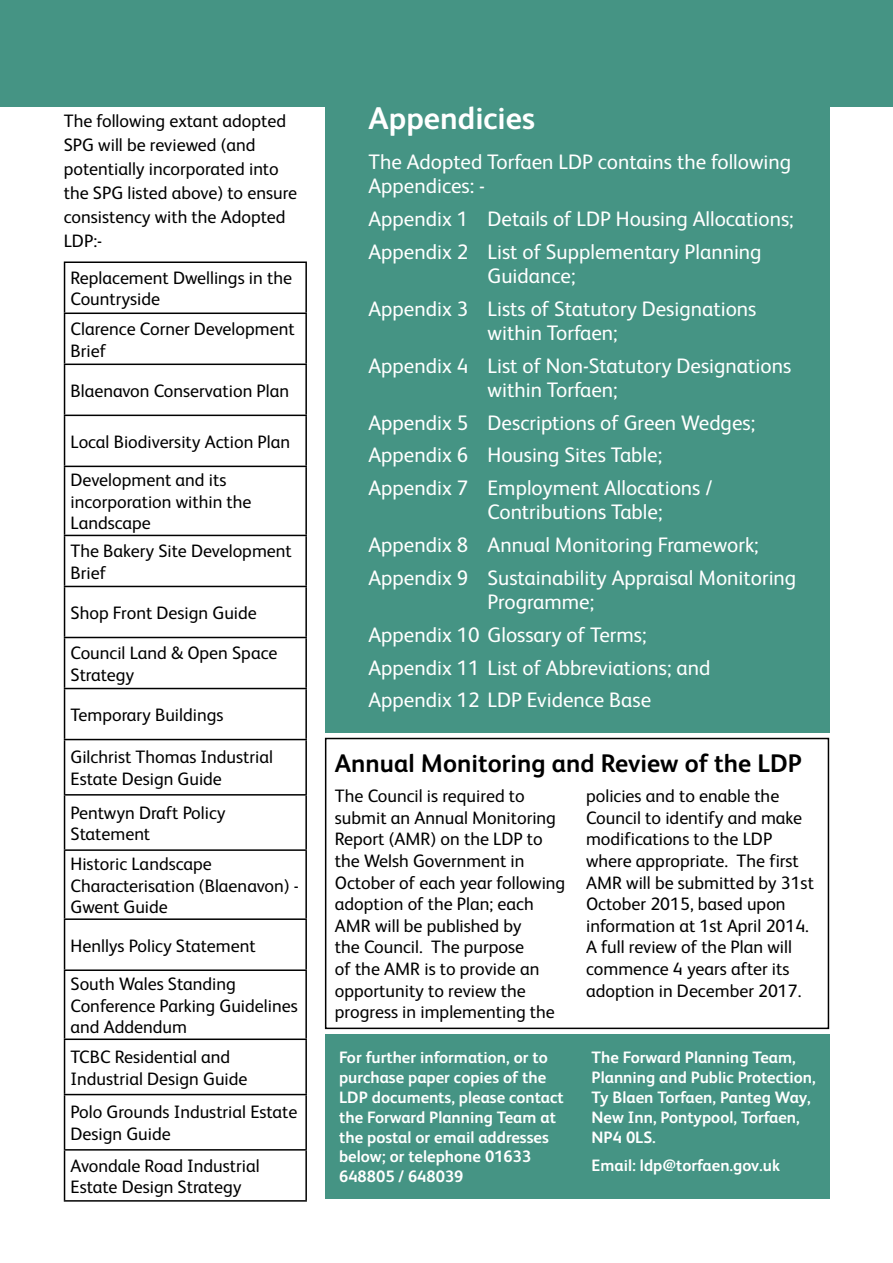
<style>
.page{position:relative;width:893px;height:1263px;background:#fff}
.page>*{position:absolute;margin:0;border:0;box-sizing:border-box;transform-origin:0 0}
.t1{font:700 31.5px "FS Albert";color:#fff}
.t2{font:700 25.5px "FS Albert";color:#000}
.t3{font:21px/32.7px "FS Albert";color:#fff}
.t4{font:18px/21.6px "FS Albert";color:#000}
.t5{font:700 16.5px/19.8px "FS Albert";color:#fff}
</style>
<div class="page">
<div style="left:0;top:0;width:893px;height:106px;background:#459484"></div>
<div style="left:325px;top:64px;width:504px;height:669px;background:#459484"></div>
<hr style="left:64px;top:261px;width:243px;height:2px;background:#000">
<hr style="left:64px;top:263px;width:1px;height:49px;background:#000">
<hr style="left:305px;top:263px;width:2px;height:49px;background:#000">
<hr style="left:64px;top:312px;width:243px;height:2px;background:#000">
<hr style="left:64px;top:314px;width:1px;height:50px;background:#000">
<hr style="left:305px;top:314px;width:2px;height:50px;background:#000">
<hr style="left:64px;top:364px;width:243px;height:1px;background:#000">
<hr style="left:64px;top:365px;width:1px;height:50px;background:#000">
<hr style="left:305px;top:365px;width:2px;height:50px;background:#000">
<hr style="left:64px;top:415px;width:243px;height:1px;background:#000">
<hr style="left:64px;top:416px;width:1px;height:50px;background:#000">
<hr style="left:305px;top:416px;width:2px;height:50px;background:#000">
<hr style="left:64px;top:466px;width:243px;height:1px;background:#000">
<hr style="left:64px;top:467px;width:1px;height:68px;background:#000">
<hr style="left:305px;top:467px;width:2px;height:68px;background:#000">
<hr style="left:64px;top:535px;width:243px;height:1px;background:#000">
<hr style="left:64px;top:536px;width:1px;height:50px;background:#000">
<hr style="left:305px;top:536px;width:2px;height:50px;background:#000">
<hr style="left:64px;top:586px;width:243px;height:1px;background:#000">
<hr style="left:64px;top:587px;width:1px;height:50px;background:#000">
<hr style="left:305px;top:587px;width:2px;height:50px;background:#000">
<hr style="left:64px;top:637px;width:243px;height:1px;background:#000">
<hr style="left:64px;top:638px;width:1px;height:50px;background:#000">
<hr style="left:305px;top:638px;width:2px;height:50px;background:#000">
<hr style="left:64px;top:688px;width:243px;height:1px;background:#000">
<hr style="left:64px;top:689px;width:1px;height:50px;background:#000">
<hr style="left:305px;top:689px;width:2px;height:50px;background:#000">
<hr style="left:64px;top:739px;width:243px;height:1px;background:#000">
<hr style="left:64px;top:740px;width:1px;height:54px;background:#000">
<hr style="left:305px;top:740px;width:2px;height:54px;background:#000">
<hr style="left:64px;top:794px;width:243px;height:1px;background:#000">
<hr style="left:64px;top:795px;width:1px;height:54px;background:#000">
<hr style="left:305px;top:795px;width:2px;height:54px;background:#000">
<hr style="left:64px;top:849px;width:243px;height:2px;background:#000">
<hr style="left:64px;top:851px;width:1px;height:67px;background:#000">
<hr style="left:305px;top:851px;width:2px;height:67px;background:#000">
<hr style="left:64px;top:918px;width:243px;height:2px;background:#000">
<hr style="left:64px;top:920px;width:1px;height:49px;background:#000">
<hr style="left:305px;top:920px;width:2px;height:49px;background:#000">
<hr style="left:64px;top:969px;width:243px;height:2px;background:#000">
<hr style="left:64px;top:971px;width:1px;height:67px;background:#000">
<hr style="left:305px;top:971px;width:2px;height:67px;background:#000">
<hr style="left:64px;top:1038px;width:243px;height:2px;background:#000">
<hr style="left:64px;top:1040px;width:1px;height:54px;background:#000">
<hr style="left:305px;top:1040px;width:2px;height:54px;background:#000">
<hr style="left:64px;top:1094px;width:243px;height:1px;background:#000">
<hr style="left:64px;top:1095px;width:1px;height:54px;background:#000">
<hr style="left:305px;top:1095px;width:2px;height:54px;background:#000">
<hr style="left:64px;top:1149px;width:243px;height:1px;background:#000">
<hr style="left:64px;top:1150px;width:1px;height:50px;background:#000">
<hr style="left:305px;top:1150px;width:2px;height:50px;background:#000">
<hr style="left:64px;top:1200px;width:243px;height:1px;background:#000">
<div style="left:325px;top:738px;width:504px;height:291px;border:2px solid #000"></div>
<div style="left:325px;top:1035px;width:504px;height:164px;background:#459484"></div>
<p class="t4" style="left:64px;top:109px;width:235px;line-height:24px">The following extant adopted<br>SPG will be reviewed (and potentially incorporated into the SPG listed above) to ensure consistency with the Adopted<br>LDP:-</p>
<p class="t4" style="left:71px;top:267px;width:223px">Replacement Dwellings in the<br>Countryside</p>
<p class="t4" style="left:71px;top:318px;width:226px">Clarence Corner Development<br>Brief</p>
<p class="t4" style="left:71px;top:380px;width:220px">Blaenavon Conservation Plan</p>
<p class="t4" style="left:71px;top:422px;width:221px;line-height:38.4px">Local Biodiversity Action Plan<br>Development and its</p>
<p class="t4" style="left:71px;top:491px;width:183px">incorporation within the<br>Landscape</p>
<p class="t4" style="left:71px;top:540px;width:223px">The Bakery Site Development<br>Brief</p>
<p class="t4" style="left:71px;top:602px;width:188px">Shop Front Design Guide</p>
<p class="t4" style="left:71px;top:642px;width:208px">Council Land &amp; Open Space<br>Strategy</p>
<p class="t4" style="left:71px;top:704px;width:155px">Temporary Buildings</p>
<p class="t4" style="left:71px;top:746px;width:204px">Gilchrist Thomas Industrial<br>Estate Design Guide</p>
<p class="t4" style="left:71px;top:802px;width:157px">Pentwyn Draft Policy<br>Statement</p>
<p class="t4" style="left:71px;top:853px;width:230px">Historic Landscape<br>Characterisation (Blaenavon) -<br>Gwent Guide</p>
<p class="t4" style="left:71px;top:926px;width:187px;line-height:38.4px">Henllys Policy Statement<br>South Wales Standing</p>
<p class="t4" style="left:71px;top:995px;width:229px">Conference Parking Guidelines and Addendum</p>
<p class="t4" style="left:71px;top:1046px;width:178px">TCBC Residential and<br>Industrial Design Guide</p>
<p class="t4" style="left:71px;top:1101px;width:228px">Polo Grounds Industrial Estate<br>Design Guide</p>
<p class="t4" style="left:71px;top:1154px;width:191px">Avondale Road Industrial<br>Estate Design Strategy</p>
<h1 class="t1" style="left:369px;top:100px;width:168px">Appendicies</h1>
<p class="t3" style="left:369px;top:150px;width:424px;line-height:24.2px">The Adopted Torfaen LDP contains the following<br>Appendices: -</p>
<p class="t3" style="left:369px;top:203px;width:427px">Appendix 1 Details of LDP Housing Allocations;<br>Appendix 2 List of Supplementary Planning</p>
<p class="t3" style="left:369px;top:259px;width:389px;text-indent:119px">Guidance;<br>Appendix 3 Lists of Statutory Designations</p>
<p class="t3" style="left:369px;top:316px;width:424px;text-indent:119px">within Torfaen;<br>Appendix 4 List of Non-Statutory Designations</p>
<p class="t3" style="left:369px;top:373px;width:388px;text-indent:119px">within Torfaen;<br>Appendix 5 Descriptions of Green Wedges;<br>Appendix 6 Housing Sites Table;<br>Appendix 7 Employment Allocations /</p>
<p class="t3" style="left:369px;top:496px;width:429px;text-indent:119px">Contributions Table;<br>Appendix 8 Annual Monitoring Framework;<br>Appendix 9 Sustainability Appraisal Monitoring</p>
<p class="t3" style="left:369px;top:585px;width:343px;text-indent:119px">Programme;<br>Appendix 10 Glossary of Terms;<br>Appendix 11 List of Abbreviations; and<br>Appendix 12 LDP Evidence Base</p>
<h2 class="t2" style="left:335px;top:748px;width:469px">Annual Monitoring and Review of the LDP</h2>
<p class="t4" style="left:335px;top:785px;width:232px">The Council is required to submit an Annual Monitoring<br>Report (AMR) on the LDP to the Welsh Government in<br>October of each year following adoption of the Plan; each<br>AMR will be published by<br>the Council. The purpose<br>of the AMR is to provide an opportunity to review the progress in implementing the</p>
<p class="t4" style="left:586px;top:785px;width:229px">policies and to enable the<br>Council to identify and make modifications to the LDP where appropriate. The first<br>AMR will be submitted by 31st<br>October 2015, based upon information at 1st April 2014.<br>A full review of the Plan will commence 4 years after its adoption in December 2017.</p>
<p class="t5" style="left:339px;top:1048px;width:226px">For further information, or to purchase paper copies of the<br>LDP documents, please contact the Forward Planning Team at the postal or email addresses below; or telephone 01633<br>648805 / 648039</p>
<p class="t5" style="left:592px;top:1048px;width:226px">The Forward Planning Team,<br>Planning and Public Protection,<br>Ty Blaen Torfaen, Panteg Way,<br>New Inn, Pontypool, Torfaen,<br>NP4 0LS.</p>
<p class="t5" style="left:592px;top:1155px;width:190px">Email: ldp@torfaen.gov.uk</p>
</div>
